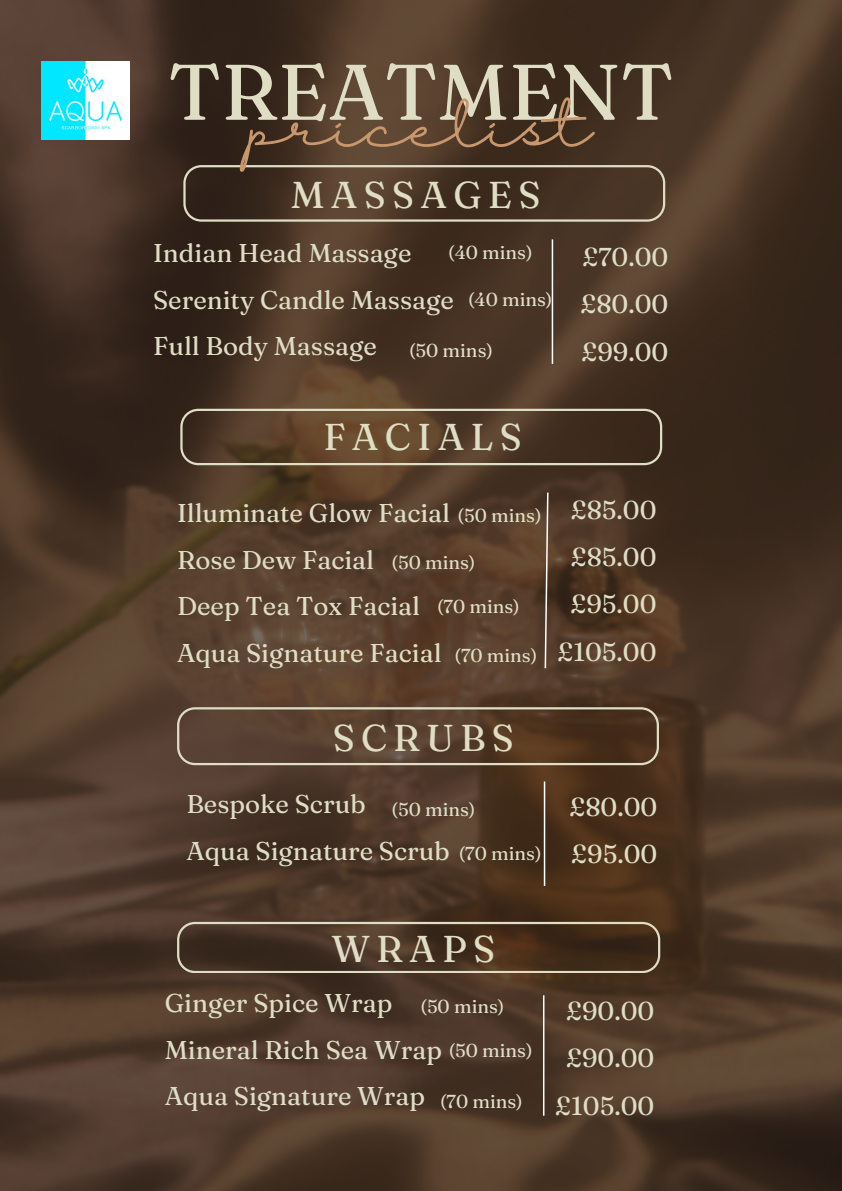
<style>
.page{position:relative;width:842px;height:1191px;background:#fff}
.page>*{position:absolute;margin:0;border:0;box-sizing:border-box;transform-origin:0 0}
.t1{font:78.5px "Fraunces 9 pt";color:#dfdec5}
.t2{font:53.6px "Halimun";color:#c8976e}
.t3{font:37.4px "Fraunces 9 pt";letter-spacing:.165em;color:#dfdec5}
.t4{font:37.3px "Fraunces 9 pt";letter-spacing:.165em;color:#dfdec5}
.t5{font:25.9px/47.2px "Fraunces 9 pt";color:#dfdec5;text-align:center}
.t6{font:25.7px/46.5px "Fraunces 9 pt";color:#dfdec5}
.t7{font:18.7px "Fraunces 9 pt";color:#dfdec5}
</style>
<div class="page">
<img style="left:0;top:0;width:842px;height:1190px">
<svg style="left:183px;top:165px;width:482px;height:56px;background:#503e2e"></svg>
<svg style="left:180px;top:408px;width:482px;height:57px;background:#5d4733"></svg>
<hr style="left:552px;top:239px;width:1px;height:125px;background:#fff">
<svg style="left:544px;top:491px;width:5px;height:178px"></svg>
<svg style="left:177px;top:707px;width:482px;height:58px;background:#5f4836"></svg>
<hr style="left:544px;top:781px;width:1px;height:104px;background:#fff">
<svg style="left:177px;top:921px;width:483px;height:51px;background:#4e3a2a"></svg>
<hr style="left:543px;top:995px;width:1px;height:120px;background:#fff">
<img style="left:41px;top:61px;width:89px;height:78px">
<h4 class="t1" style="left:168px;top:43px;width:507px">TREATMENT</h4>
<p class="t2" style="left:250px;top:97px;width:343px">pricelist</p>
<h4 class="t3" style="left:291px;top:171px;width:251px">MASSAGES</h4>
<p class="t5" style="left:580px;top:233px;width:90px;text-align:justify">£70.00 £80.00 £99.00</p>
<h1 class="t6" style="left:153px;top:229px;width:302px">Indian Head Massage<br>Serenity Candle Massage<br>Full Body Massage</h1>
<h3 class="t7" style="left:448px;top:240px;width:86px">(40 mins)</h3>
<h4 class="t7" style="left:468px;top:287px;width:86px">(40 mins)</h4>
<p class="t7" style="left:409px;top:338px;width:85px">(50 mins)</p>
<p class="t4" style="left:323px;top:413px;width:200px">FACIALS</p>
<h2 class="t6" style="left:177px;top:490px;width:275px">Illuminate Glow Facial</h2>
<h3 class="t6" style="left:177px;top:536px;width:245px">Rose Dew Facial<br>Deep Tea Tox Facial</h3>
<h4 class="t6" style="left:177px;top:629px;width:266px">Aqua Signature Facial</h4>
<p class="t7" style="left:458px;top:503px;width:85px">(50 mins)</p>
<p class="t7" style="left:392px;top:551px;width:85px">(50 mins)</p>
<p class="t7" style="left:437px;top:594px;width:84px">(70 mins)</p>
<p class="t7" style="left:455px;top:643px;width:84px">(70 mins)</p>
<p class="t5" style="left:557px;top:486px;width:101px">£85.00 £85.00 £95.00 £105.00</p>
<p class="t4" style="left:333px;top:714px;width:183px">SCRUBS</p>
<p class="t6" style="left:187px;top:780px;width:265px">Bespoke Scrub<br>Aqua Signature Scrub</p>
<p class="t5" style="left:569px;top:782px;width:90px;text-align:left">£80.00 £95.00</p>
<h4 class="t7" style="left:392px;top:797px;width:85px">(50 mins)</h4>
<p class="t7" style="left:459px;top:841px;width:84px">(70 mins)</p>
<p class="t4" style="left:331px;top:925px;width:165px">WRAPS</p>
<h4 class="t6" style="left:165px;top:979px;width:279px">Ginger Spice Wrap<br>Mineral Rich Sea Wrap<br>Aqua Signature Wrap</h4>
<h3 class="t7" style="left:420px;top:994px;width:85px">(50 mins)</h3>
<h4 class="t7" style="left:449px;top:1038px;width:85px">(50 mins)</h4>
<h4 class="t7" style="left:440px;top:1089px;width:84px">(70 mins)</h4>
<p class="t5" style="left:555px;top:987px;width:101px">£90.00 £90.00 £105.00</p>
</div>
